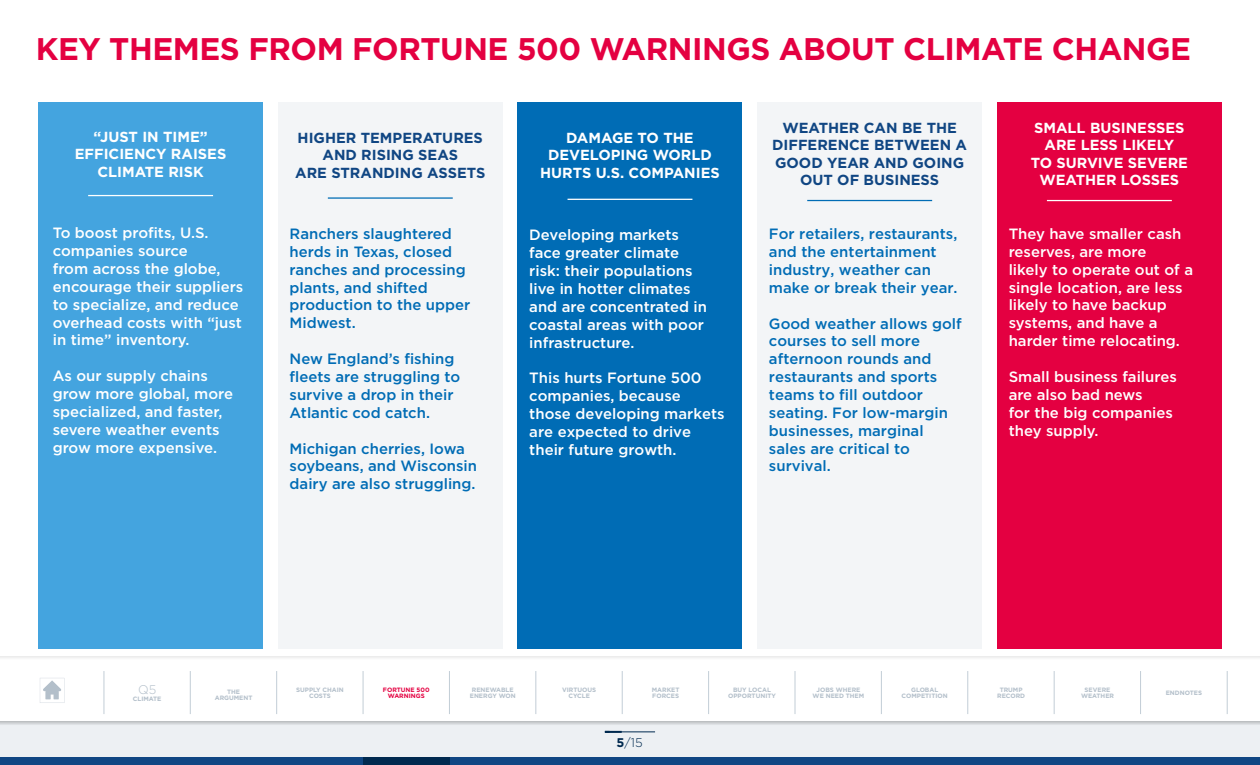
<style>
.page{position:relative;width:1260px;height:765px;background:#fff}
.page>*{position:absolute;margin:0;border:0;box-sizing:border-box;transform-origin:0 0}
.t1{font:700 31.25px "Gotham";letter-spacing:-.015em;color:#e40041}
.t2{font:500 14.88px/17.9px "Gotham";color:#fff}
.t3{font:500 14.88px/17.9px "Gotham";color:#006cb5}
.t4{font:700 14.62px/17.5px "Gotham";color:#fff;text-align:center}
.t5{font:700 14.62px/17.4px "Gotham";color:#104683;text-align:center}
.t6{font:300 12.62px "Gotham";color:#00294f}
.t7{font:300 12.5px "Gotham";color:#b3bfca}
.t8{font:700 6.25px/6.2px "Gotham";color:#b3bfca;text-align:center}
.t9{font:700 6.25px/6.2px "Gotham";color:#e40041;text-align:center}
.s1{font-weight:700}
</style>
<div class="page">
<div style="left:0;top:721px;width:1260px;height:44px;background:#edf0f3"></div>
<svg style="left:0;top:722px;width:1260px;height:3px"></svg>
<hr style="left:605px;top:732px;width:50px;height:1px;background:#00294f">
<div style="left:0;top:656px;width:1260px;height:5px;background:#f7f7f7"></div>
<svg style="left:40px;top:678px;width:24px;height:25px"></svg>
<div style="left:0;top:757px;width:1260px;height:8px;background:#104683"></div>
<hr style="left:104px;top:671px;width:1px;height:43px;background:#c2cdd6">
<hr style="left:276px;top:671px;width:1px;height:43px;background:#c2cdd6">
<hr style="left:449px;top:671px;width:1px;height:43px;background:#c2cdd6">
<hr style="left:622px;top:671px;width:1px;height:43px;background:#c2cdd6">
<hr style="left:795px;top:671px;width:1px;height:43px;background:#c2cdd6">
<hr style="left:190px;top:671px;width:1px;height:43px;background:#c2cdd6">
<hr style="left:363px;top:671px;width:1px;height:43px;background:#c2cdd6">
<hr style="left:536px;top:671px;width:1px;height:43px;background:#c2cdd6">
<hr style="left:708px;top:671px;width:1px;height:43px;background:#c2cdd6">
<hr style="left:881px;top:671px;width:1px;height:43px;background:#c2cdd6">
<hr style="left:968px;top:671px;width:1px;height:43px;background:#c2cdd6">
<hr style="left:1054px;top:671px;width:1px;height:43px;background:#c2cdd6">
<hr style="left:1140px;top:671px;width:1px;height:43px;background:#c2cdd6">
<hr style="left:1227px;top:671px;width:1px;height:43px;background:#c2cdd6">
<div style="left:363px;top:757px;width:87px;height:8px;background:#00294f"></div>
<svg style="left:605px;top:731px;width:17px;height:2px"></svg>
<div style="left:38px;top:103px;width:225px;height:546px;background:#44a4df"></div>
<div style="left:518px;top:103px;width:224px;height:546px;background:#006cb5"></div>
<div style="left:757px;top:103px;width:225px;height:546px;background:#f3f5f7"></div>
<div style="left:997px;top:103px;width:225px;height:546px;background:#e40041"></div>
<div style="left:278px;top:103px;width:225px;height:546px;background:#f3f5f7"></div>
<hr style="left:88px;top:195px;width:125px;height:1px;background:#fff">
<hr style="left:328px;top:197px;width:125px;height:2px;background:#006cb5">
<hr style="left:568px;top:199px;width:124px;height:1px;background:#fff">
<hr style="left:807px;top:200px;width:125px;height:1px;background:#006cb5">
<hr style="left:1047px;top:200px;width:125px;height:1px;background:#fff">
<h1 class="t1" style="left:36px;top:28px;width:1157px">KEY THEMES FROM FORTUNE 500 WARNINGS ABOUT CLIMATE CHANGE</h1>
<p class="t4" style="left:75px;top:128px;width:153px">“JUST IN TIME”<br>EFFICIENCY RAISES<br>CLIMATE RISK</p>
<p class="t5" style="left:295px;top:129px;width:192px">HIGHER TEMPERATURES<br>AND RISING SEAS<br>ARE STRANDING ASSETS</p>
<p class="t4" style="left:540px;top:129px;width:181px">DAMAGE TO THE<br>DEVELOPING WORLD<br>HURTS U.S. COMPANIES</p>
<p class="t5" style="left:772px;top:119px;width:196px">WEATHER CAN BE THE<br>DIFFERENCE BETWEEN A<br>GOOD YEAR AND GOING<br>OUT OF BUSINESS</p>
<p class="t4" style="left:1031px;top:119px;width:159px">SMALL BUSINESSES<br>ARE LESS LIKELY<br>TO SURVIVE SEVERE<br>WEATHER LOSSES</p>
<p class="t2" style="left:53px;top:224px;width:192px">To boost profits, U.S. companies source<br>from across the globe, encourage their suppliers to specialize, and reduce overhead costs with “just in time” inventory.</p>
<p class="t2" style="left:53px;top:367px;width:182px">As our supply chains grow more global, more specialized, and faster, severe weather events grow more expensive.</p>
<p class="t3" style="left:290px;top:225px;width:182px">Ranchers slaughtered herds in Texas, closed ranches and processing plants, and shifted production to the upper<br>Midwest.</p>
<p class="t3" style="left:290px;top:350px;width:172px">New England’s fishing fleets are struggling to survive a drop in their<br>Atlantic cod catch.</p>
<p class="t3" style="left:290px;top:439px;width:189px">Michigan cherries, Iowa soybeans, and Wisconsin dairy are also struggling.</p>
<p class="t2" style="left:529px;top:226px;width:179px">Developing markets face greater climate risk: their populations live in hotter climates and are concentrated in coastal areas with poor infrastructure.</p>
<p class="t2" style="left:529px;top:369px;width:197px">This hurts Fortune 500 companies, because those developing markets are expected to drive their future growth.</p>
<p class="t3" style="left:769px;top:225px;width:190px">For retailers, restaurants, and the entertainment industry, weather can make or break their year.</p>
<p class="t3" style="left:769px;top:314px;width:194px">Good weather allows golf courses to sell more afternoon rounds and restaurants and sports teams to fill outdoor seating. For low-margin businesses, marginal sales are critical to survival.</p>
<p class="t2" style="left:1009px;top:225px;width:186px">They have smaller cash reserves, are more<br>likely to operate out of a single location, are less likely to have backup systems, and have a harder time relocating.</p>
<p class="t2" style="left:1009px;top:368px;width:170px">Small business failures are also bad news<br>for the big companies they supply.</p>
<p class="t7" style="left:138px;top:681px;width:20px">Q5</p>
<p class="t8" style="left:133px;top:696px;width:30px">CLIMATE</p>
<p class="t8" style="left:215px;top:688px;width:39px">THE<br>ARGUMENT</p>
<p class="t8" style="left:296px;top:687px;width:49px">SUPPLY CHAIN<br>COSTS</p>
<p class="t8" style="left:470px;top:687px;width:47px">RENEWABLE<br>ENERGY WON</p>
<p class="t8" style="left:997px;top:687px;width:29px">TRUMP<br>RECORD</p>
<p class="t9" style="left:383px;top:687px;width:48px">FORTUNE 500<br>WARNINGS</p>
<p class="t8" style="left:902px;top:687px;width:48px">GLOBAL<br>COMPETITION</p>
<p class="t8" style="left:562px;top:687px;width:36px">VIRTUOUS<br>CYCLE</p>
<p class="t8" style="left:1081px;top:687px;width:35px">SEVERE<br>WEATHER</p>
<p class="t8" style="left:728px;top:687px;width:49px">BUY LOCAL<br>OPPORTUNITY</p>
<p class="t8" style="left:817px;top:687px;width:45px">JOBS WHERE</p>
<p class="t8" style="left:652px;top:687px;width:29px;text-align:left">MARKET<br>FORCES</p>
<p class="t8" style="left:1166px;top:690px;width:38px">ENDNOTES</p>
<p class="t8" style="left:813px;top:693px;width:53px">WE NEED THEM</p>
<p class="t6" style="left:616px;top:734px;width:28px"><span class="s1">5</span>/15</p>
</div>
